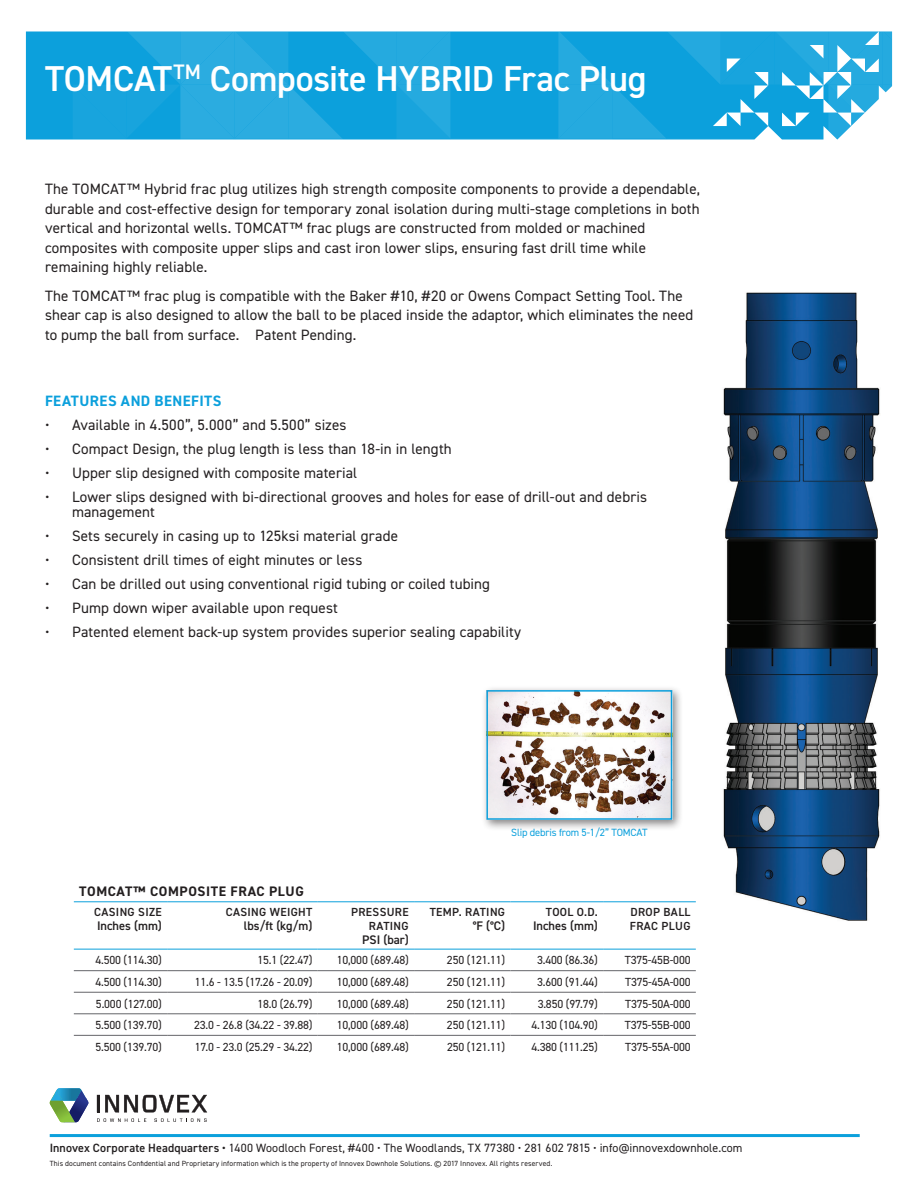
<style>
.page{position:relative;width:918px;height:1188px;background:#fff}
.page>*{position:absolute;margin:0;border:0;box-sizing:border-box;transform-origin:0 0}
.t1{font:600 36px "DIN2014";letter-spacing:-.01em;color:#fff}
.t2{font:15px/19.5px "DIN2014";letter-spacing:.01em;color:#231f20}
.t3{font:700 15px "DIN2014";letter-spacing:.03em;color:#0ca0dc}
.t4{font:700 13.8px "DIN2014";letter-spacing:.045em;color:#231f20}
.t5{font:600 12.45px "DIN2014";color:#231f20}
.t6{font:12px "DIN2014";letter-spacing:.01em;color:#231f20}
.t7{font:11.7px "DIN2014";letter-spacing:-.015em;color:#231f20}
.t8{font:600 11.7px/13.8px "DIN2014";letter-spacing:.03em;color:#231f20;text-align:right}
.t9{font:10.5px "DIN2014";letter-spacing:-.015em;color:#0ca0dc}
.t10{font:7.5px "DIN2014";letter-spacing:.02em;color:#231f20}
.s1{font-weight:600}
</style>
<div class="page">
<hr style="left:50px;top:1134px;width:810px;height:3px;background:#0ca0dc">
<svg style="left:26px;top:31px;width:866px;height:108px;background:#1ea7de"></svg>
<svg style="left:72px;top:32px;width:820px;height:108px;background:#23a9df"></svg>
<svg style="left:50px;top:1088px;width:39px;height:34px"></svg>
<svg style="left:97px;top:1095px;width:110px;height:27px"></svg>
<img style="left:723px;top:292px;width:157px;height:629px">
<div style="left:481px;top:685px;width:202px;height:146px;background:#231f20;opacity:.55"></div>
<img style="left:489px;top:693px;width:180px;height:124px">
<div style="left:486px;top:690px;width:186px;height:130px;border:2px solid #0ca0dc"></div>
<hr style="left:74px;top:901px;width:93px;height:1px;background:#0ca0dc">
<hr style="left:167px;top:901px;width:151px;height:1px;background:#0ca0dc">
<hr style="left:318px;top:901px;width:96px;height:1px;background:#0ca0dc">
<hr style="left:414px;top:901px;width:96px;height:1px;background:#0ca0dc">
<hr style="left:510px;top:901px;width:93px;height:1px;background:#0ca0dc">
<hr style="left:603px;top:901px;width:93px;height:1px;background:#0ca0dc">
<hr style="left:74px;top:949px;width:93px;height:1px;background:#0ca0dc">
<hr style="left:167px;top:949px;width:151px;height:1px;background:#0ca0dc">
<hr style="left:318px;top:949px;width:96px;height:1px;background:#0ca0dc">
<hr style="left:414px;top:949px;width:96px;height:1px;background:#0ca0dc">
<hr style="left:510px;top:949px;width:93px;height:1px;background:#0ca0dc">
<hr style="left:603px;top:949px;width:93px;height:1px;background:#0ca0dc">
<hr style="left:74px;top:970px;width:93px;height:1px;background:#646569">
<hr style="left:167px;top:970px;width:151px;height:1px;background:#646569">
<hr style="left:318px;top:970px;width:96px;height:1px;background:#646569">
<hr style="left:414px;top:970px;width:96px;height:1px;background:#646569">
<hr style="left:510px;top:970px;width:93px;height:1px;background:#646569">
<hr style="left:603px;top:970px;width:93px;height:1px;background:#646569">
<hr style="left:74px;top:992px;width:93px;height:1px;background:#646569">
<hr style="left:167px;top:992px;width:151px;height:1px;background:#646569">
<hr style="left:318px;top:992px;width:96px;height:1px;background:#646569">
<hr style="left:414px;top:992px;width:96px;height:1px;background:#646569">
<hr style="left:510px;top:992px;width:93px;height:1px;background:#646569">
<hr style="left:603px;top:992px;width:93px;height:1px;background:#646569">
<hr style="left:74px;top:1013px;width:93px;height:1px;background:#646569">
<hr style="left:167px;top:1013px;width:151px;height:1px;background:#646569">
<hr style="left:318px;top:1013px;width:96px;height:1px;background:#646569">
<hr style="left:414px;top:1013px;width:96px;height:1px;background:#646569">
<hr style="left:510px;top:1013px;width:93px;height:1px;background:#646569">
<hr style="left:603px;top:1013px;width:93px;height:1px;background:#646569">
<hr style="left:74px;top:1035px;width:93px;height:1px;background:#646569">
<hr style="left:167px;top:1035px;width:151px;height:1px;background:#646569">
<hr style="left:318px;top:1035px;width:96px;height:1px;background:#646569">
<hr style="left:414px;top:1035px;width:96px;height:1px;background:#646569">
<hr style="left:510px;top:1035px;width:93px;height:1px;background:#646569">
<hr style="left:603px;top:1035px;width:93px;height:1px;background:#646569">
<h1 class="t1" style="left:45px;top:55px;width:603px">TOMCAT<sup>TM</sup> Composite HYBRID Frac Plug</h1>
<p class="t2" style="left:45px;top:179px;width:657px">The TOMCAT™ Hybrid frac plug utilizes high strength composite components to provide a dependable, durable and cost-effective design for temporary zonal isolation during multi-stage completions in both vertical and horizontal wells. TOMCAT™ frac plugs are constructed from molded or machined composites with composite upper slips and cast iron lower slips, ensuring fast drill time while remaining highly reliable.</p>
<p class="t2" style="left:45px;top:286px;width:650px">The TOMCAT™ frac plug is compatible with the Baker #10, #20 or Owens Compact Setting Tool. The shear cap is also designed to allow the ball to be placed inside the adaptor, which eliminates the need to pump the ball from surface. Patent Pending.</p>
<p class="t3" style="left:45px;top:391px;width:178px">FEATURES AND BENEFITS</p>
<p class="t2" style="left:45px;top:415px;width:303px">• Available in 4.500”, 5.000” and 5.500” sizes</p>
<p class="t2" style="left:45px;top:439px;width:408px">• Compact Design, the plug length is less than 18-in in length</p>
<p class="t2" style="left:45px;top:463px;width:314px">• Upper slip designed with composite material</p>
<p class="t2" style="left:72px;top:489px;width:577px;line-height:15px;text-indent:-27px">• Lower slips designed with bi-directional grooves and holes for ease of drill-out and debris management</p>
<p class="t2" style="left:45px;top:526px;width:355px">• Sets securely in casing up to 125ksi material grade</p>
<p class="t2" style="left:45px;top:550px;width:319px">• Consistent drill times of eight minutes or less</p>
<p class="t2" style="left:45px;top:574px;width:447px">• Can be drilled out using conventional rigid tubing or coiled tubing</p>
<p class="t2" style="left:45px;top:598px;width:294px">• Pump down wiper available upon request</p>
<p class="t2" style="left:45px;top:622px;width:478px">• Patented element back-up system provides superior sealing capability</p>
<p class="t4" style="left:79px;top:882px;width:226px">TOMCAT™ COMPOSITE FRAC PLUG</p>
<p class="t8" style="left:94px;top:905px;width:69px">CASING SIZE</p>
<p class="t5" style="left:97px;top:917px;width:66px">Inches (mm)</p>
<p class="t8" style="left:226px;top:905px;width:88px">CASING WEIGHT</p>
<p class="t5" style="left:244px;top:917px;width:70px">lbs/ft (kg/m)</p>
<p class="t8" style="left:351px;top:905px;width:59px">PRESSURE<br>RATING</p>
<p class="t5" style="left:362px;top:931px;width:48px">PSI (bar)</p>
<p class="t9" style="left:511px;top:826px;width:138px">Slip debris from 5-1/2” TOMCAT</p>
<p class="t8" style="left:430px;top:905px;width:77px">TEMP. RATING</p>
<p class="t5" style="left:473px;top:917px;width:34px">°F (°C)</p>
<p class="t8" style="left:546px;top:905px;width:53px">TOOL O.D.</p>
<p class="t5" style="left:533px;top:917px;width:66px">Inches (mm)</p>
<p class="t8" style="left:630px;top:905px;width:62px;text-align:left">DROP BALL<br>FRAC PLUG</p>
<p class="t7" style="left:95px;top:953px;width:68px">4.500 (114.30)</p>
<p class="t7" style="left:257px;top:953px;width:57px">15.1 (22.47)</p>
<p class="t7" style="left:337px;top:953px;width:73px">10,000 (689.48)</p>
<p class="t7" style="left:447px;top:953px;width:60px">250 (121.11)</p>
<p class="t7" style="left:537px;top:953px;width:62px">3.400 (86.36)</p>
<p class="t7" style="left:625px;top:953px;width:67px">T375-45B-000</p>
<p class="t7" style="left:95px;top:975px;width:68px">4.500 (114.30)</p>
<p class="t7" style="left:195px;top:975px;width:119px">11.6 - 13.5 (17.26 - 20.09)</p>
<p class="t7" style="left:337px;top:975px;width:73px">10,000 (689.48)</p>
<p class="t7" style="left:447px;top:975px;width:60px">250 (121.11)</p>
<p class="t7" style="left:537px;top:975px;width:62px">3.600 (91.44)</p>
<p class="t7" style="left:625px;top:975px;width:67px">T375-45A-000</p>
<p class="t7" style="left:96px;top:996px;width:67px">5.000 (127.00)</p>
<p class="t7" style="left:257px;top:996px;width:57px">18.0 (26.79)</p>
<p class="t7" style="left:337px;top:996px;width:73px">10,000 (689.48)</p>
<p class="t7" style="left:447px;top:996px;width:60px">250 (121.11)</p>
<p class="t7" style="left:538px;top:996px;width:62px">3.850 (97.79)</p>
<p class="t7" style="left:625px;top:996px;width:67px">T375-50A-000</p>
<p class="t7" style="left:95px;top:1018px;width:68px">5.500 (139.70)</p>
<p class="t7" style="left:194px;top:1018px;width:120px">23.0 - 26.8 (34.22 - 39.88)</p>
<p class="t7" style="left:337px;top:1018px;width:73px">10,000 (689.48)</p>
<p class="t7" style="left:447px;top:1018px;width:60px">250 (121.11)</p>
<p class="t7" style="left:531px;top:1018px;width:68px">4.130 (104.90)</p>
<p class="t7" style="left:625px;top:1018px;width:67px">T375-55B-000</p>
<p class="t7" style="left:95px;top:1039px;width:68px">5.500 (139.70)</p>
<p class="t7" style="left:195px;top:1039px;width:119px">17.0 - 23.0 (25.29 - 34.22)</p>
<p class="t7" style="left:337px;top:1039px;width:73px">10,000 (689.48)</p>
<p class="t7" style="left:447px;top:1039px;width:60px">250 (121.11)</p>
<p class="t7" style="left:531px;top:1039px;width:68px">4.380 (111.25)</p>
<p class="t7" style="left:625px;top:1039px;width:67px">T375-55A-000</p>
<p class="t6" style="left:50px;top:1141px;width:694px"><span class="s1">Innovex Corporate Headquarters •</span> 1400 Woodloch Forest, #400 • The Woodlands, TX 77380 • 281 602 7815 • info@innovexdownhole.com</p>
<p class="t10" style="left:50px;top:1159px;width:504px">This document contains Confidential and Proprietary information which is the property of Innovex Downhole Solutions. © 2017 Innovex. All rights reserved.</p>
</div>
